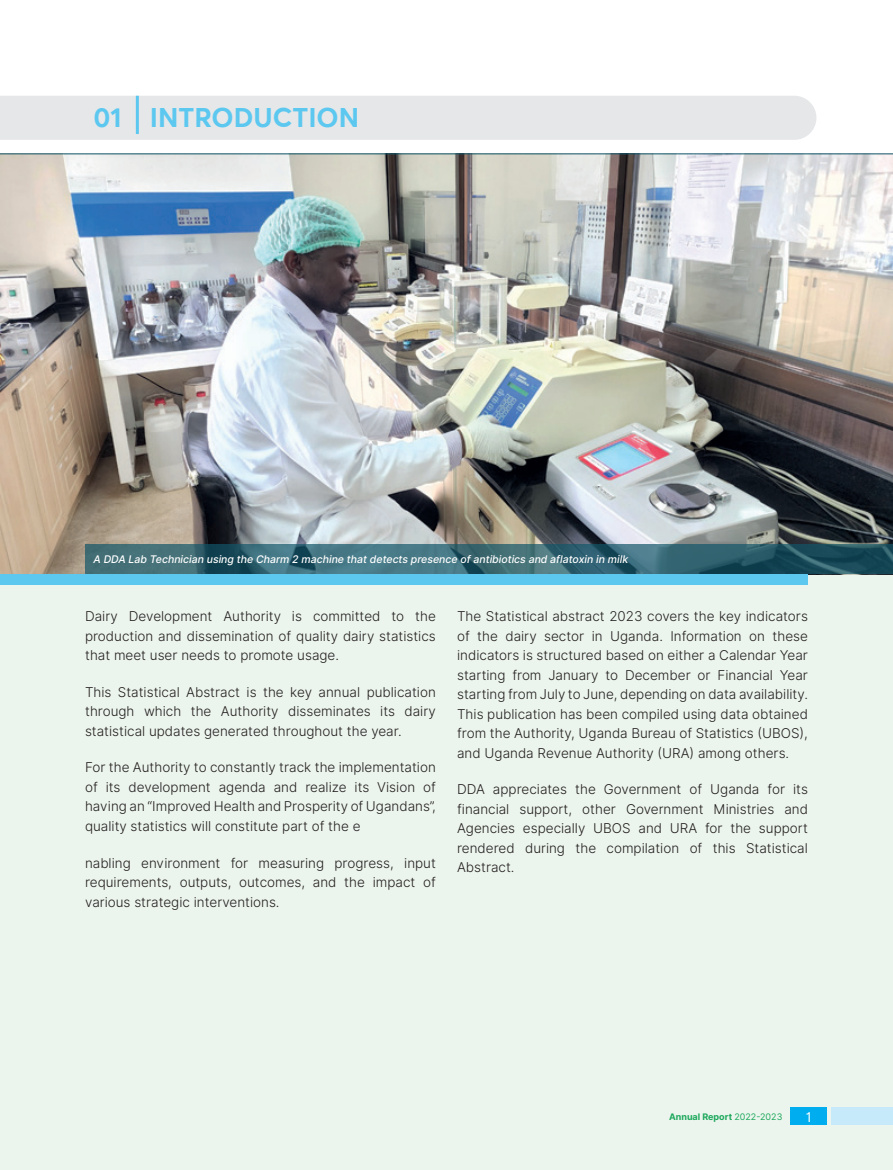
<style>
.page{position:relative;width:893px;height:1170px;background:#fff}
.page>*{position:absolute;margin:0;border:0;box-sizing:border-box;transform-origin:0 0}
.t1{font:700 27px "Averta Std";color:#5cc8f0}
.t2{font:13.5px/19.5px "Inter Light BETA";color:#231f20;text-align:justify}
.t3{font:13.5px "Inter";color:#fff}
.t4{font:italic 500 10.5px "Inter";color:#fff}
.t5{font:700 9px "Inter";color:#1ca85c}
.s1{font-weight:400}
</style>
<div class="page">
<div style="left:0;top:166px;width:893px;height:1003px;background:#ecf5ed"></div>
<img style="left:0;top:154px;width:893px;height:420px">
<svg style="left:85px;top:544px;width:808px;height:30px;background:#346471"></svg>
<div style="left:0;top:96px;width:816px;height:44px;background:#e6e7e9"></div>
<hr style="left:136px;top:96px;width:3px;height:38px;background:#5cc8f0">
<hr style="left:0;top:153px;width:893px;height:1px;background:#125669">
<div style="left:0;top:574px;width:808px;height:11px;background:#5cc8f0"></div>
<div style="left:831px;top:1107px;width:62px;height:18px;background:#c6eafa"></div>
<div style="left:790px;top:1107px;width:37px;height:18px;background:#00aeef"></div>
<h1 class="t1" style="left:94px;top:101px;width:267px">01 INTRODUCTION</h1>
<p class="t4" style="left:94px;top:551px;width:536px">A DDA Lab Technician using the Charm 2 machine that detects presence of antibiotics and aflatoxin in milk</p>
<p class="t2" style="left:85px;top:607px;width:352px">Dairy Development Authority is committed to the production and dissemination of quality dairy statistics that meet user needs to promote usage.</p>
<p class="t2" style="left:85px;top:682px;width:352px">This Statistical Abstract is the key annual publication through which the Authority disseminates its dairy statistical updates generated throughout the year.</p>
<p class="t2" style="left:85px;top:758px;width:352px">For the Authority to constantly track the implementation of its development agenda and realize its Vision of having an “Improved Health and Prosperity of Ugandans”, quality statistics will constitute part of the e</p>
<p class="t2" style="left:85px;top:853px;width:352px">nabling environment for measuring progress, input requirements, outputs, outcomes, and the impact of various strategic interventions.</p>
<p class="t2" style="left:457px;top:607px;width:352px">The Statistical abstract 2023 covers the key indicators of the dairy sector in Uganda. Information on these indicators is structured based on either a Calendar Year starting from January to December or Financial Year starting from July to June, depending on data availability.<br>This publication has been compiled using data obtained from the Authority, Uganda Bureau of Statistics (UBOS), and Uganda Revenue Authority (URA) among others.</p>
<p class="t2" style="left:457px;top:780px;width:352px">DDA appreciates the Government of Uganda for its financial support, other Government Ministries and Agencies especially UBOS and URA for the support rendered during the compilation of this Statistical Abstract.</p>
<p class="t5" style="left:669px;top:1110px;width:115px">Annual Report <span class="s1">2022-2023</span></p>
<p class="t3" style="left:806px;top:1107px;width:7px">1</p>
</div>
